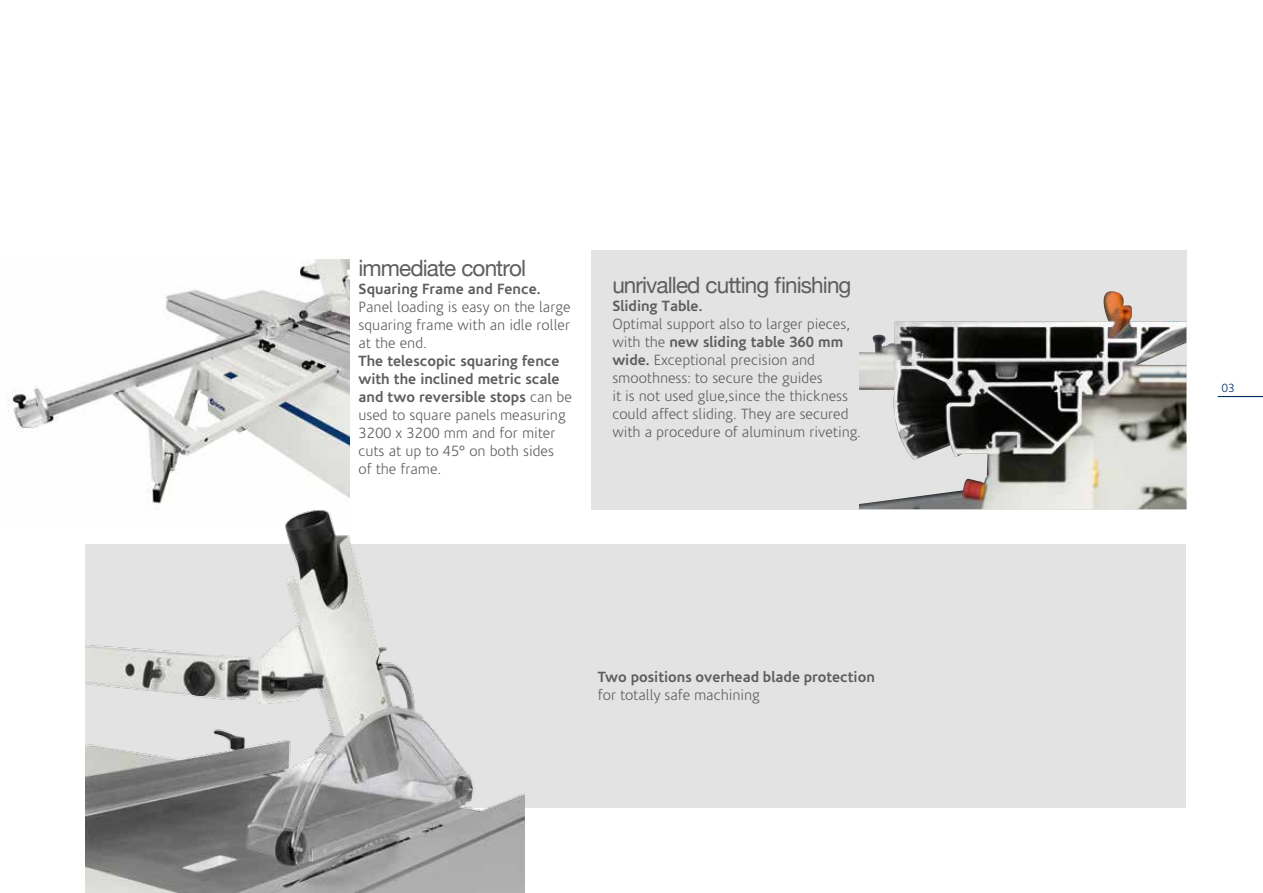
<style>
.page{position:relative;width:1263px;height:893px;background:#fff}
.page>*{position:absolute;margin:0;border:0;box-sizing:border-box;transform-origin:0 0}
.t1{font:22.5px "Helvetica Neue";letter-spacing:-.04em;color:#5f5e5e}
.t2{font:300 15px/18px "Corisande OT";color:#5f5e5e}
.t3{font:700 15px "Corisande OT";color:#5f5e5e}
.t4{font:300 12px "Corisande OT";color:#003063}
.s1{font-weight:700}
</style>
<div class="page">
<div style="left:86px;top:545px;width:1100px;height:263px;background:#e3e3e3"></div>
<div style="left:591px;top:250px;width:595px;height:259px;background:#e3e3e3"></div>
<img style="left:7px;top:259px;width:342px;height:209px">
<hr style="left:1218px;top:396px;width:45px;height:1px;background:#003063">
<img style="left:86px;top:468px;width:439px;height:425px">
<img style="left:859px;top:291px;width:327px;height:218px">
<h1 class="t1" style="left:358px;top:251px;width:169px">immediate control</h1>
<p class="t3" style="left:358px;top:280px;width:183px">Squaring Frame and Fence.</p>
<p class="t2" style="left:358px;top:298px;width:213px;text-align:justify">Panel loading is easy on the large squaring frame with an idle roller at the end.</p>
<p class="t2" style="left:358px;top:352px;width:215px"><span class="s1">The telescopic squaring fence with the inclined metric scale and two reversible stops</span> can be used to square panels measuring<br>3200 x 3200 mm and for miter cuts at up to 45° on both sides<br>of the frame.</p>
<h1 class="t1" style="left:612px;top:269px;width:241px">unrivalled cutting finishing</h1>
<p class="t3" style="left:612px;top:298px;width:92px">Sliding Table.</p>
<p class="t2" style="left:612px;top:316px;width:250px">Optimal support also to larger pieces, with the <span class="s1">new sliding table 360 mm wide.</span> Exceptional precision and smoothness: to secure the guides<br>it is not used glue,since the thickness could affect sliding. They are secured with a procedure of aluminum riveting.</p>
<p class="t3" style="left:598px;top:668px;width:278px">Two positions overhead blade protection</p>
<p class="t2" style="left:598px;top:686px;width:163px">for totally safe machining</p>
<p class="t4" style="left:1221px;top:381px;width:15px">03</p>
</div>
